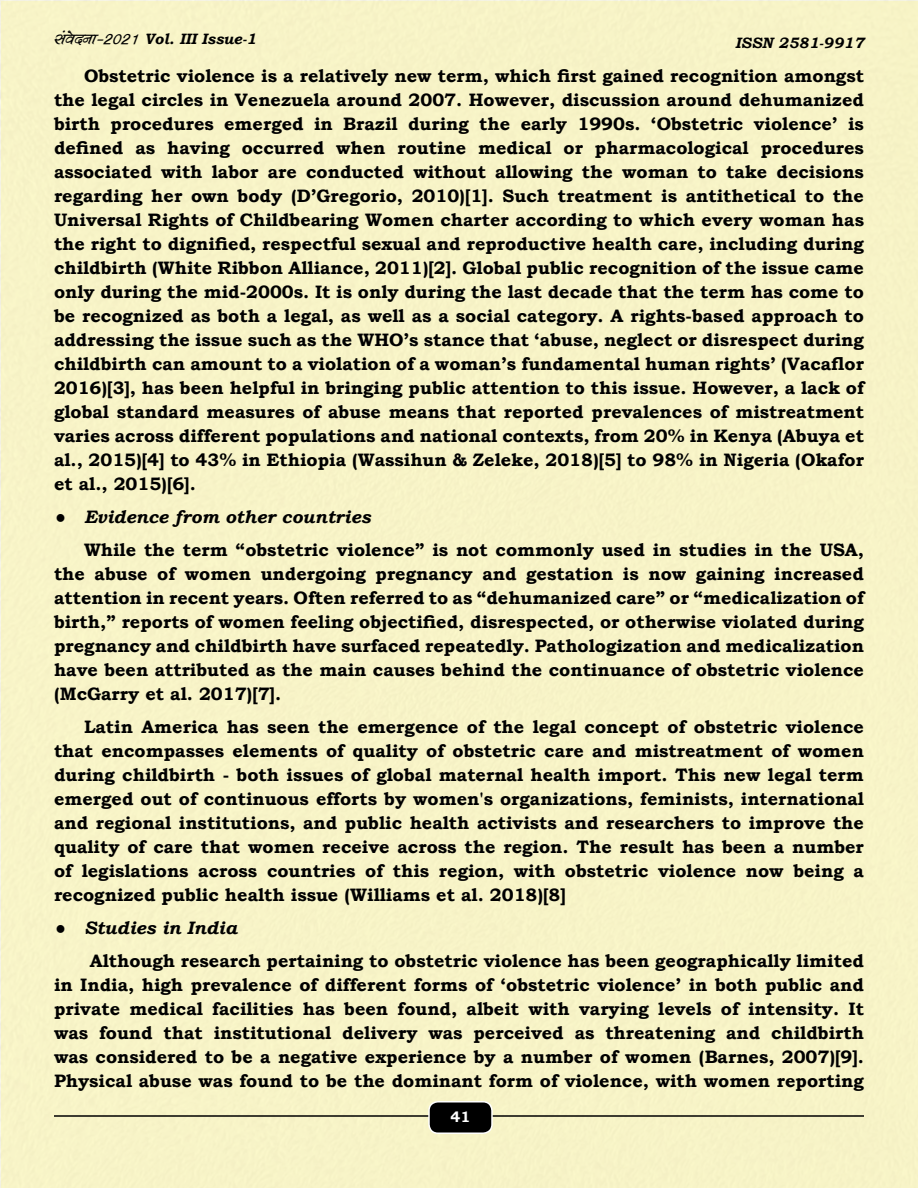
<style>
.page{position:relative;width:918px;height:1188px;background:#fff}
.page>*{position:absolute;margin:0;border:0;box-sizing:border-box;transform-origin:0 0}
.English_Paragrah{font:700 18px/24px "Bookman Old Style";color:#000;text-align:justify}
.English_sub_Tab{font:italic 700 18px "Bookman Old Style";color:#000}
.t1{font:italic 700 15px "Bookman Old Style";color:#000}
.Eng__Article_Heading{font:700 15px "Bookman Old Style";color:#fff}
.s1{font-family:"Kruti Dev 500";font-weight:900;font-size:18px}
</style>
<div class="page">
<div style="left:2px;top:2px;width:916px;height:1186px;background:#f7f3c7"></div>
<hr style="left:54px;top:1115px;width:810px;height:2px;background:#000">
<div style="left:429px;top:1102px;width:63px;height:31px;background:#000;border-radius:9px"></div>
<div style="left:428px;top:1101px;width:65px;height:33px;border:2px solid #fff;border-radius:9px"></div>
<div style="left:430px;top:1111px;width:60px;height:12px;background:#000;border-radius:4px"></div>
<p class="t1" style="left:54px;top:28px;width:204px"><span class="s1">laosnuk&amp;2021</span> Vol. III Issue-1</p>
<p class="t1" style="left:735px;top:32px;width:130px">ISSN 2581-9917</p>
<p class="English_Paragrah" style="left:54px;top:64px;width:812px;text-indent:30px">Obstetric violence is a relatively new term, which first gained recognition amongst the legal circles in Venezuela around 2007. However, discussion around dehumanized birth procedures emerged in Brazil during the early 1990s. ‘Obstetric violence’ is defined as having occurred when routine medical or pharmacological procedures associated with labor are conducted without allowing the woman to take decisions regarding her own body (D’Gregorio, 2010)[1]. Such treatment is antithetical to the Universal Rights of Childbearing Women charter according to which every woman has the right to dignified, respectful sexual and reproductive health care, including during childbirth (White Ribbon Alliance, 2011)[2]. Global public recognition of the issue came only during the mid-2000s. It is only during the last decade that the term has come to be recognized as both a legal, as well as a social category. A rights-based approach to addressing the issue such as the WHO’s stance that ‘abuse, neglect or disrespect during childbirth can amount to a violation of a woman’s fundamental human rights’ (Vacaflor 2016)[3], has been helpful in bringing public attention to this issue. However, a lack of global standard measures of abuse means that reported prevalences of mistreatment varies across different populations and national contexts, from 20% in Kenya (Abuya et al., 2015)[4] to 43% in Ethiopia (Wassihun &amp; Zeleke, 2018)[5] to 98% in Nigeria (Okafor et al., 2015)[6].</p>
<p class="English_sub_Tab" style="left:54px;top:503px;width:318px">● Evidence from other countries</p>
<p class="English_Paragrah" style="left:54px;top:538px;width:812px;text-indent:30px">While the term “obstetric violence” is not commonly used in studies in the USA, the abuse of women undergoing pregnancy and gestation is now gaining increased attention in recent years. Often referred to as “dehumanized care” or “medicalization of birth,” reports of women feeling objectified, disrespected, or otherwise violated during pregnancy and childbirth have surfaced repeatedly. Pathologization and medicalization have been attributed as the main causes behind the continuance of obstetric violence (McGarry et al. 2017)[7].</p>
<p class="English_Paragrah" style="left:54px;top:715px;width:812px;text-indent:30px">Latin America has seen the emergence of the legal concept of obstetric violence that encompasses elements of quality of obstetric care and mistreatment of women during childbirth - both issues of global maternal health import. This new legal term emerged out of continuous efforts by women's organizations, feminists, international and regional institutions, and public health activists and researchers to improve the quality of care that women receive across the region. The result has been a number of legislations across countries of this region, with obstetric violence now being a recognized public health issue (Williams et al. 2018)[8]</p>
<p class="English_sub_Tab" style="left:54px;top:914px;width:185px">● Studies in India</p>
<p class="English_Paragrah" style="left:54px;top:949px;width:812px;text-indent:36px">Although research pertaining to obstetric violence has been geographically limited in India, high prevalence of different forms of ‘obstetric violence’ in both public and private medical facilities has been found, albeit with varying levels of intensity. It was found that institutional delivery was perceived as threatening and childbirth was considered to be a negative experience by a number of women (Barnes, 2007)[9].<br>Physical abuse was found to be the dominant form of violence, with women reporting</p>
<p class="Eng__Article_Heading" style="left:451px;top:1106px;width:21px">41</p>
</div>
